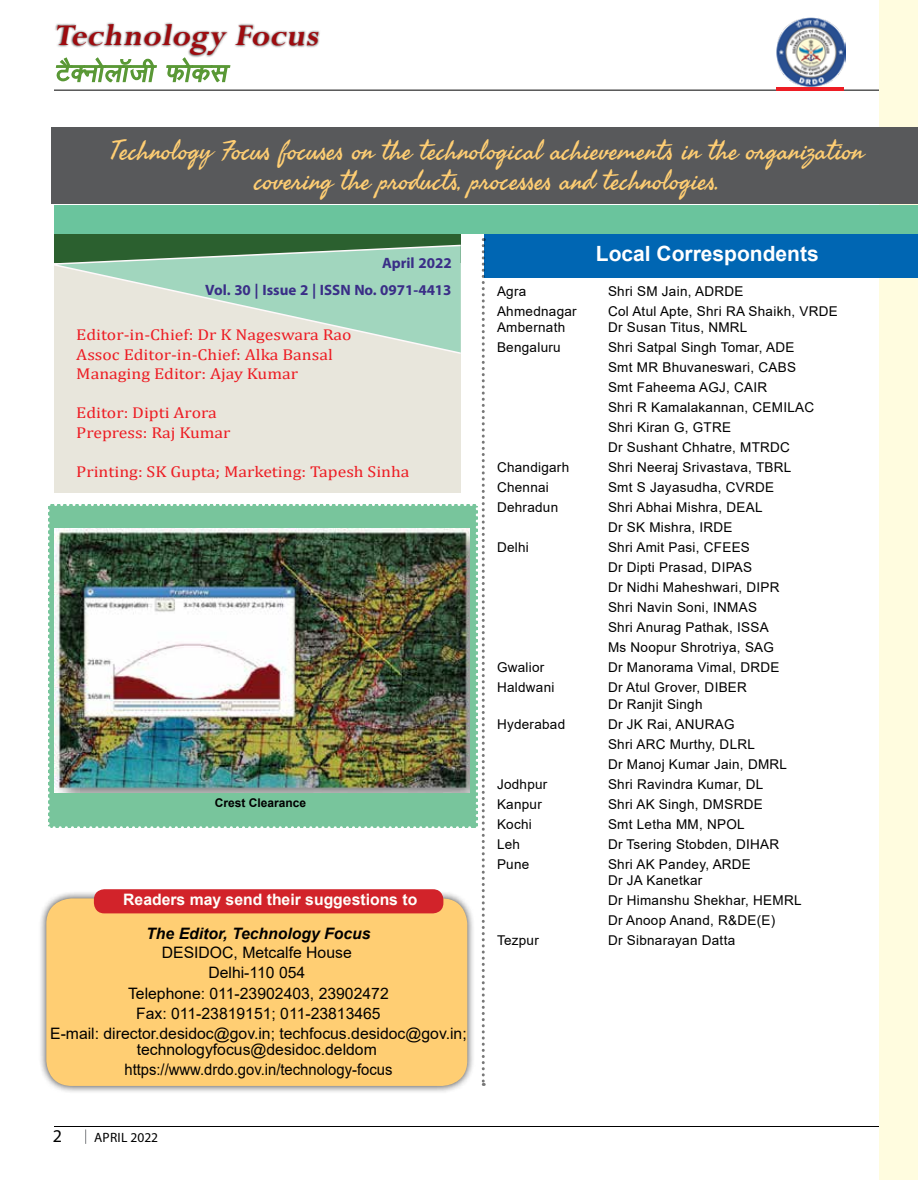
<style>
.page{position:relative;width:918px;height:1188px;background:#fff}
.page>*{position:absolute;margin:0;border:0;box-sizing:border-box;transform-origin:0 0}
.t1{font:italic 700 33.6px "Perpetua";color:#9e0b0f}
.t2{font:27px/30px "Seaweed Script";color:#ffce73;text-align:center}
.t3{font:700 21px/27px "Myriad Arabic";color:#3a2e87;text-align:right}
.t4{font:700 21px "Arial";color:#fff}
.t5{font:18px "Myriad Pro";color:#000}
.t6{font:15.75px/20.1px "Arial";color:#000;text-align:center}
.t7{font:15.75px/19.5px "Cambria";color:#ed1d24;scale:1.12 1}
.t8{font:700 15.75px "Arial";color:#fffffb}
.t9{font:italic 700 15.75px "Arial";color:#000}
.t10{font:13.5px/20px "Arial";letter-spacing:.02em;color:#000}
.t11{font:13.5px "Myriad Pro";letter-spacing:.02em;color:#000}
.t12{font:700 12px "Arial";color:#000}
</style>
<div class="page">
<div style="left:55px;top:22px;width:266px;height:36px;background:#000;opacity:.75"></div>
<svg style="left:55px;top:56px;width:103px;height:34px"></svg>
<svg style="left:165px;top:56px;width:66px;height:34px"></svg>
<hr style="left:54px;top:90px;width:864px;height:1px;background:#000">
<img style="left:777px;top:18px;width:69px;height:68px">
<hr style="left:776px;top:87px;width:68px;height:3px;background:#ed1d24">
<hr style="left:54px;top:1126px;width:864px;height:1px;background:#000">
<svg style="left:85px;top:1129px;width:1px;height:15px"></svg>
<div style="left:879px;top:0;width:39px;height:1180px;background:#fffcdf"></div>
<div style="left:38px;top:890px;width:437px;height:204px;background:#000;opacity:.75"></div>
<div style="left:54px;top:234px;width:406px;height:30px;background:#2b602f"></div>
<div style="left:485px;top:233px;width:433px;height:45px;background:#0066b3"></div>
<div style="left:51px;top:128px;width:867px;height:76px;background:#58595b"></div>
<div style="left:54px;top:205px;width:864px;height:29px;background:#6ac49d"></div>
<svg style="left:47px;top:238px;width:438px;height:848px"></svg>
<img style="left:54px;top:528px;width:415px;height:264px">
<h1 class="t1" style="left:54px;top:14px;width:273px">Technology Focus</h1>
<h2 class="t2" style="left:110px;top:136px;width:756px">Technology Focus focuses on the technological achievements in the organization covering the products, processes and technologies.</h2>
<h3 class="t3" style="left:205px;top:247px;width:248px">April 2022<br>Vol. 30 | Issue 2 | ISSN No. 0971-4413</h3>
<p class="t7" style="left:76px;top:325px;width:247px">Editor-in-Chief: Dr K Nageswara Rao<br>Assoc Editor-in-Chief: Alka Bansal<br>Managing Editor: Ajay Kumar</p>
<p class="t7" style="left:76px;top:403px;width:139px">Editor: Dipti Arora<br>Prepress: Raj Kumar</p>
<p class="t7" style="left:76px;top:462px;width:299px">Printing: SK Gupta; Marketing: Tapesh Sinha</p>
<p class="t12" style="left:215px;top:795px;width:93px">Crest Clearance</p>
<p class="t8" style="left:123px;top:888px;width:296px">Readers may send their suggestions to</p>
<p class="t9" style="left:146px;top:923px;width:226px">The Editor, Technology Focus</p>
<p class="t6" style="left:50px;top:943px;width:418px">DESIDOC, Metcalfe House<br>Delhi-110 054<br>Telephone: 011-23902403, 23902472<br>Fax: 011-23819151; 011-23813465<br>E-mail: director.desidoc@gov.in; techfocus.desidoc@gov.in;</p>
<p class="t6" style="left:124px;top:1040px;width:269px">technologyfocus@desidoc.deldom https://www.drdo.gov.in/technology-focus</p>
<h3 class="t5" style="left:53px;top:1125px;width:11px">2</h3>
<p class="t11" style="left:94px;top:1129px;width:66px">APRIL 2022</p>
<h3 class="t4" style="left:596px;top:239px;width:224px">Local Correspondents</h3>
<p class="t10" style="left:497px;top:281px;width:31px">Agra</p>
<p class="t10" style="left:608px;top:281px;width:137px">Shri SM Jain, ADRDE</p>
<p class="t10" style="left:497px;top:301px;width:81px">Ahmednagar</p>
<p class="t10" style="left:608px;top:301px;width:231px">Col Atul Apte, Shri RA Shaikh, VRDE</p>
<p class="t10" style="left:497px;top:317px;width:70px">Ambernath</p>
<p class="t10" style="left:608px;top:317px;width:141px">Dr Susan Titus, NMRL</p>
<p class="t10" style="left:497px;top:337px;width:65px">Bengaluru</p>
<p class="t10" style="left:608px;top:337px;width:208px">Shri Satpal Singh Tomar, ADE<br>Smt MR Bhuvaneswari, CABS<br>Smt Faheema AGJ, CAIR<br>Shri R Kamalakannan, CEMILAC<br>Shri Kiran G, GTRE<br>Dr Sushant Chhatre, MTRDC</p>
<p class="t10" style="left:497px;top:457px;width:74px">Chandigarh</p>
<p class="t10" style="left:608px;top:457px;width:185px">Shri Neeraj Srivastava, TBRL</p>
<p class="t10" style="left:497px;top:477px;width:53px">Chennai</p>
<p class="t10" style="left:608px;top:477px;width:168px">Smt S Jayasudha, CVRDE</p>
<p class="t10" style="left:497px;top:497px;width:63px">Dehradun</p>
<p class="t10" style="left:608px;top:497px;width:156px">Shri Abhai Mishra, DEAL<br>Dr SK Mishra, IRDE</p>
<p class="t10" style="left:497px;top:537px;width:33px">Delhi</p>
<p class="t10" style="left:608px;top:537px;width:173px">Shri Amit Pasi, CFEES<br>Dr Dipti Prasad, DIPAS<br>Dr Nidhi Maheshwari, DIPR<br>Shri Navin Soni, INMAS<br>Shri Anurag Pathak, ISSA<br>Ms Noopur Shrotriya, SAG</p>
<p class="t10" style="left:497px;top:657px;width:49px">Gwalior</p>
<p class="t10" style="left:608px;top:657px;width:173px">Dr Manorama Vimal, DRDE</p>
<p class="t10" style="left:497px;top:677px;width:59px">Haldwani</p>
<p class="t10" style="left:608px;top:679px;width:140px;line-height:16.5px">Dr Atul Grover, DIBER<br>Dr Ranjit Singh</p>
<p class="t10" style="left:497px;top:714px;width:70px">Hyderabad</p>
<p class="t10" style="left:608px;top:714px;width:181px">Dr JK Rai, ANURAG<br>Shri ARC Murthy, DLRL<br>Dr Manoj Kumar Jain, DMRL</p>
<p class="t10" style="left:497px;top:774px;width:52px">Jodhpur</p>
<p class="t10" style="left:608px;top:774px;width:157px">Shri Ravindra Kumar, DL</p>
<p class="t10" style="left:497px;top:794px;width:46px">Kanpur</p>
<p class="t10" style="left:608px;top:794px;width:156px">Shri AK Singh, DMSRDE</p>
<p class="t10" style="left:497px;top:814px;width:36px">Kochi</p>
<p class="t10" style="left:608px;top:814px;width:138px">Smt Letha MM, NPOL</p>
<p class="t10" style="left:497px;top:834px;width:25px">Leh</p>
<p class="t10" style="left:608px;top:834px;width:173px">Dr Tsering Stobden, DIHAR</p>
<p class="t10" style="left:497px;top:854px;width:34px">Pune</p>
<p class="t10" style="left:608px;top:856px;width:144px;line-height:16.5px">Shri AK Pandey, ARDE<br>Dr JA Kanetkar</p>
<p class="t10" style="left:608px;top:890px;width:195px">Dr Himanshu Shekhar, HEMRL<br>Dr Anoop Anand, R&amp;DE(E)</p>
<p class="t10" style="left:497px;top:930px;width:43px">Tezpur</p>
<p class="t10" style="left:608px;top:930px;width:129px">Dr Sibnarayan Datta</p>
</div>
